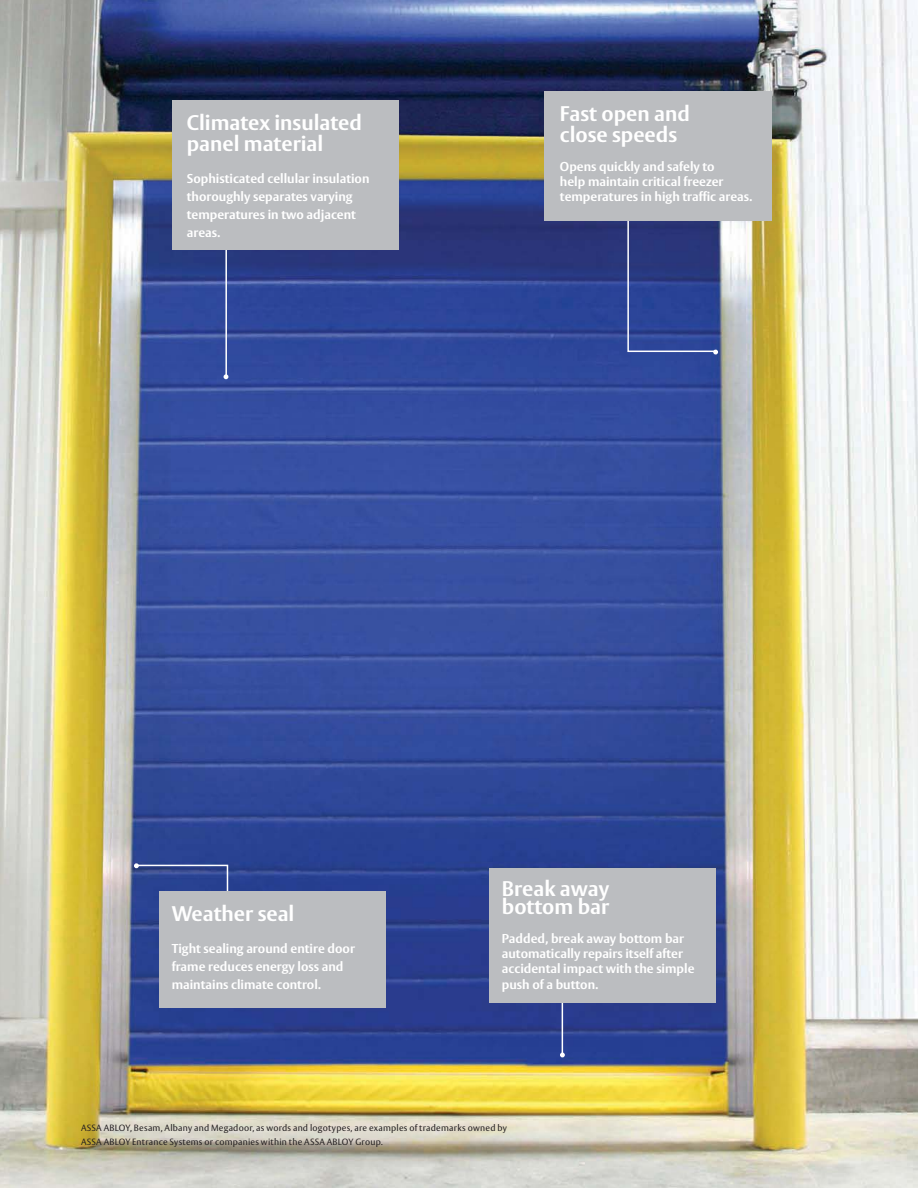
<style>
.page{position:relative;width:918px;height:1188px;background:#fff}
.page>*{position:absolute;margin:0;border:0;box-sizing:border-box;transform-origin:0 0}
.t1{font:700 21px/21px "ASSA Vesta";color:#fff}
.t2{font:700 12.75px/18px "ASSA Vesta";color:#fff}
.t3{font:9px/14.4px "ASSA Vesta";letter-spacing:.025em;color:#231f20}
</style>
<div class="page">
<img style="left:0;top:0;width:918px;height:1188px">
<svg style="left:224px;top:374px;width:4px;height:5px"></svg>
<hr style="left:225px;top:237px;width:2px;height:140px;background:#fff">
<svg style="left:627px;top:221px;width:91px;height:133px;background:#30428c"></svg>
<div style="left:544px;top:91px;width:227px;height:130px;background:#bbbdc0"></div>
<div style="left:172px;top:100px;width:227px;height:149px;background:#bbbdc0"></div>
<div style="left:159px;top:891px;width:226px;height:116px;background:#bbbdc0"></div>
<svg style="left:134px;top:863px;width:95px;height:33px"></svg>
<hr style="left:562px;top:969px;width:1px;height:86px;background:#fff">
<div style="left:489px;top:868px;width:227px;height:135px;background:#bbbdc0"></div>
<svg style="left:560px;top:1053px;width:5px;height:4px"></svg>
<h1 class="t1" style="left:187px;top:114px;width:177px">Climatex insulated panel material</h1>
<p class="t2" style="left:187px;top:170px;width:184px">Sophisticated cellular insulation thoroughly separates varying temperatures in two adjacent areas.</p>
<h1 class="t1" style="left:560px;top:105px;width:131px">Fast open and close speeds</h1>
<p class="t2" style="left:560px;top:160px;width:194px;line-height:15.3px">Opens quickly and safely to<br>help maintain critical freezer temperatures in high traffic areas.</p>
<h1 class="t1" style="left:172px;top:905px;width:124px">Weather seal</h1>
<p class="t2" style="left:172px;top:940px;width:185px">Tight sealing around entire door frame reduces energy loss and maintains climate control.</p>
<h1 class="t1" style="left:502px;top:881px;width:109px;line-height:18px">Break away bottom bar</h1>
<p class="t2" style="left:502px;top:932px;width:194px;line-height:15.3px">Padded, break away bottom bar automatically repairs itself after accidental impact with the simple push of a button.</p>
<p class="t3" style="left:81px;top:1121px;width:427px">ASSA ABLOY, Besam, Albany and Megadoor, as words and logotypes, are examples of trademarks owned by<br>ASSA ABLOY Entrance Systems or companies within the ASSA ABLOY Group.</p>
</div>
